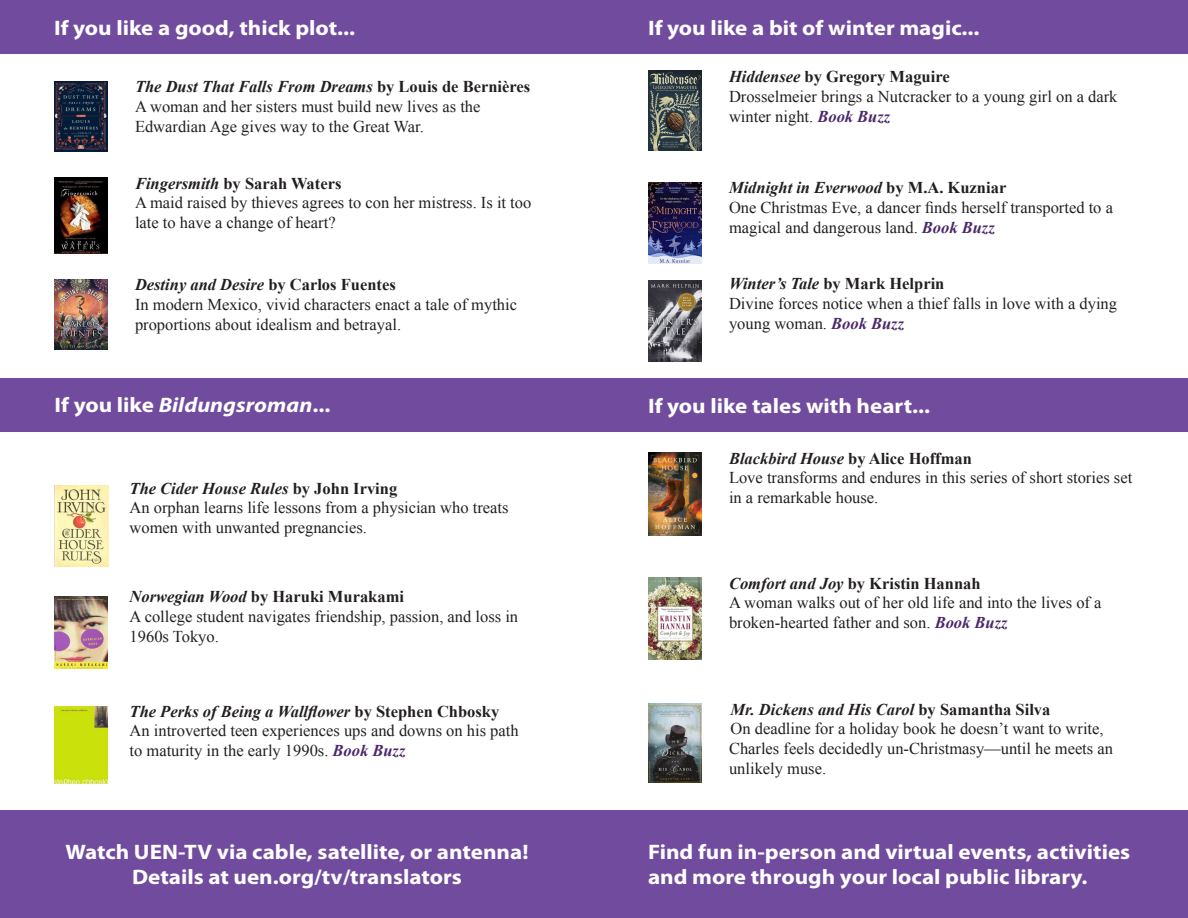
<style>
.page{position:relative;width:1188px;height:918px;background:#fff}
.page>*{position:absolute;margin:0;border:0;box-sizing:border-box;transform-origin:0 0}
.Book_Header{font:700 21px/25.2px "Myriad Pro";color:#fff;scale:1.1 1}
.Book_Header-2{font:italic 700 21px "Myriad Pro";color:#fff;scale:1.1 1}
.LF_Film_Summary{font:16.5px/19.8px "Times New Roman";color:#231f20}
.LF_Film_Summary-2{font:italic 700 16.5px "Times New Roman";color:#231f20}
.LF_Film_Summary-3{font:700 16.5px "Times New Roman";color:#231f20}
.s1{font-style:normal}
.s2{font-style:italic}
.s3{font-weight:700;font-style:italic;color:#4a276b}
</style>
<div class="page">
<div style="left:0;top:0;width:594px;height:54px;background:#714b9e"></div>
<img style="left:54px;top:81px;width:54px;height:70px">
<img style="left:54px;top:279px;width:54px;height:71px">
<img style="left:55px;top:485px;width:54px;height:82px">
<img style="left:54px;top:596px;width:54px;height:72px">
<img style="left:54px;top:707px;width:54px;height:77px">
<img style="left:54px;top:177px;width:54px;height:77px">
<div style="left:0;top:810px;width:1188px;height:108px;background:#714b9e"></div>
<img style="left:648px;top:71px;width:54px;height:80px">
<img style="left:648px;top:183px;width:54px;height:81px">
<img style="left:648px;top:281px;width:54px;height:80px">
<img style="left:648px;top:577px;width:54px;height:82px">
<img style="left:648px;top:452px;width:54px;height:83px">
<img style="left:648px;top:703px;width:54px;height:80px">
<div style="left:594px;top:0;width:594px;height:54px;background:#714b9e"></div>
<div style="left:0;top:378px;width:1188px;height:54px;background:#714b9e"></div>
<p class="Book_Header" style="left:54px;top:15px;width:275px">If you like a good, thick plot...</p>
<p class="LF_Film_Summary-2" style="left:135px;top:75px;width:397px">The Dust That Falls From Dreams <span class="s1">by Louis de Bernières</span></p>
<p class="LF_Film_Summary" style="left:135px;top:96px;width:347px">A woman and her sisters must build new lives as the<br>Edwardian Age gives way to the Great War.</p>
<p class="LF_Film_Summary-3" style="left:135px;top:172px;width:208px"><span class="s2">Fingersmith</span> by Sarah Waters</p>
<p class="LF_Film_Summary" style="left:135px;top:193px;width:398px">A maid raised by thieves agrees to con her mistress. Is it too late to have a change of heart?</p>
<p class="LF_Film_Summary-2" style="left:135px;top:273px;width:262px">Destiny and Desire <span class="s1">by Carlos Fuentes</span></p>
<p class="LF_Film_Summary" style="left:135px;top:294px;width:384px">In modern Mexico, vivid characters enact a tale of mythic proportions about idealism and betrayal.</p>
<p class="Book_Header" style="left:648px;top:15px;width:303px">If you like a bit of winter magic...</p>
<p class="LF_Film_Summary-3" style="left:729px;top:65px;width:222px"><span class="s2">Hiddensee</span> by Gregory Maguire</p>
<p class="LF_Film_Summary" style="left:729px;top:86px;width:390px">Drosselmeier brings a Nutcracker to a young girl on a dark winter night. <span class="s3">Book Buzz</span></p>
<p class="LF_Film_Summary-2" style="left:729px;top:176px;width:279px">Midnight in Everwood <span class="s1">by M.A. Kuzniar</span></p>
<p class="LF_Film_Summary" style="left:729px;top:197px;width:386px">One Christmas Eve, a dancer finds herself transported to a magical and dangerous land. <span class="s3">Book Buzz</span></p>
<p class="LF_Film_Summary-3" style="left:729px;top:272px;width:217px"><span class="s2">Winter’s Tale</span> by Mark Helprin</p>
<p class="LF_Film_Summary" style="left:729px;top:294px;width:390px">Divine forces notice when a thief falls in love with a dying young woman. <span class="s3">Book Buzz</span></p>
<p class="Book_Header-2" style="left:55px;top:393px;width:252px"><span class="s1">If you like</span> Bildungsroman<span class="s1">...</span></p>
<p class="Book_Header" style="left:648px;top:393px;width:258px">If you like tales with heart...</p>
<p class="LF_Film_Summary-2" style="left:130px;top:477px;width:269px">The Cider House Rules <span class="s1">by John Irving</span></p>
<p class="LF_Film_Summary" style="left:130px;top:498px;width:380px">An orphan learns life lessons from a physician who treats women with unwanted pregnancies.</p>
<p class="LF_Film_Summary-3" style="left:130px;top:585px;width:276px"><span class="s2">Norwegian Wood</span> by Haruki Murakami</p>
<p class="LF_Film_Summary" style="left:130px;top:606px;width:390px">A college student navigates friendship, passion, and loss in<br>1960s Tokyo.</p>
<p class="LF_Film_Summary-2" style="left:130px;top:700px;width:371px">The Perks of Being a Wallflower <span class="s1">by Stephen Chbosky</span></p>
<p class="LF_Film_Summary" style="left:130px;top:721px;width:391px">An introverted teen experiences ups and downs on his path to maturity in the early 1990s. <span class="s3">Book Buzz</span></p>
<p class="Book_Header" style="left:65px;top:840px;width:422px">Watch UEN-TV via cable, satellite, or antenna!</p>
<p class="Book_Header" style="left:132px;top:865px;width:301px">Details at uen.org/tv/translators</p>
<p class="LF_Film_Summary-2" style="left:729px;top:447px;width:244px">Blackbird House <span class="s1">by Alice Hoffman</span></p>
<p class="LF_Film_Summary" style="left:729px;top:468px;width:405px">Love transforms and endures in this series of short stories set in a remarkable house.</p>
<p class="LF_Film_Summary-3" style="left:729px;top:572px;width:253px"><span class="s2">Comfort and Joy</span> by Kristin Hannah</p>
<p class="LF_Film_Summary" style="left:729px;top:593px;width:374px">A woman walks out of her old life and into the lives of a broken-hearted father and son. <span class="s3">Book Buzz</span></p>
<p class="LF_Film_Summary-2" style="left:730px;top:698px;width:321px">Mr. Dickens and His Carol <span class="s1">by Samantha Silva</span></p>
<p class="LF_Film_Summary" style="left:729px;top:719px;width:386px">On deadline for a holiday book he doesn’t want to write,<br>Charles feels decidedly un-Christmasy—until he meets an unlikely muse.</p>
<p class="Book_Header" style="left:648px;top:840px;width:440px">Find fun in-person and virtual events, activities and more through your local public library.</p>
</div>
